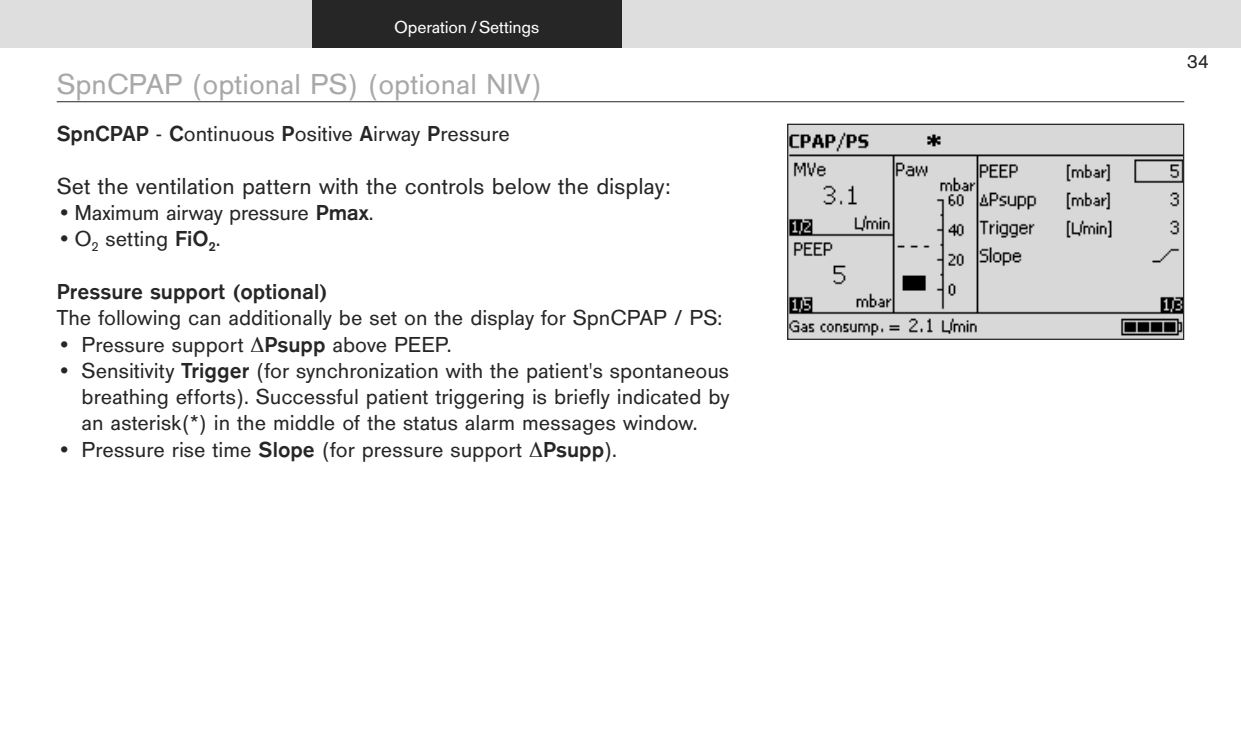
<style>
.page{position:relative;width:1241px;height:745px;background:#fff}
.page>*{position:absolute;margin:0;border:0;box-sizing:border-box;transform-origin:0 0}
.t1{font:30px "Draeger San";color:#a9a8a9}
.t2{font:24px "Draeger San";color:#272627}
.t3{font:22.5px/26.2px "Draeger San";color:#272627;text-align:justify}
.t4{font:700 22.5px "Draeger San";color:#272627}
.t5{font:20px "Draeger Akzidenz";color:#272627}
.t6{font:18px "Draeger San";letter-spacing:-.01em;color:#fff}
.s1{font-weight:700}
</style>
<div class="page">
<div style="left:0;top:0;width:1240px;height:47px;background:#dfdedf"></div>
<div style="left:312px;top:0;width:309px;height:47px;background:#272627"></div>
<img style="left:789px;top:126px;width:392px;height:212px">
<div style="left:787px;top:124px;width:396px;height:216px;border:1px solid #272627"></div>
<hr style="left:57px;top:101px;width:1126px;height:1px;background:#272627">
<p class="t6" style="left:394px;top:16px;width:147px">Operation / Settings</p>
<h1 class="t1" style="left:57px;top:66px;width:486px">SpnCPAP (optional PS) (optional NIV)</h1>
<p class="t3" style="left:57px;top:120px;width:454px"><span class="s1">SpnCPAP</span> - <span class="s1">C</span>ontinuous <span class="s1">P</span>ositive <span class="s1">A</span>irway <span class="s1">P</span>ressure</p>
<p class="t2" style="left:57px;top:171px;width:615px">Set the ventilation pattern with the controls below the display:</p>
<p class="t3" style="left:57px;top:199px;width:318px">•Maximum airway pressure <span class="s1">Pmax</span>.</p>
<p class="t3" style="left:57px;top:225px;width:165px">•O<sub>2</sub> setting <span class="s1">FiO</span><sub>2</sub>.</p>
<p class="t4" style="left:57px;top:278px;width:272px">Pressure support (optional)</p>
<p class="t3" style="left:57px;top:304px;width:667px">The following can additionally be set on the display for SpnCPAP / PS:</p>
<p class="t3" style="left:57px;top:330px;width:396px">• Pressure support <span class="s1">Psupp</span> above PEEP.</p>
<p class="t3" style="left:81px;top:356px;width:649px;text-indent:-25px">• Sensitivity <span class="s1">Trigger</span> (for synchronization with the patient's spontaneous breathing efforts). Successful patient triggering is briefly indicated by an asterisk(*) in the middle of the status alarm messages window.</p>
<p class="t3" style="left:57px;top:435px;width:562px">• Pressure rise time <span class="s1">Slope</span> (for pressure support <span class="s1">Psupp</span>).</p>
<p class="t5" style="left:1186px;top:50px;width:24px">34</p>
</div>
